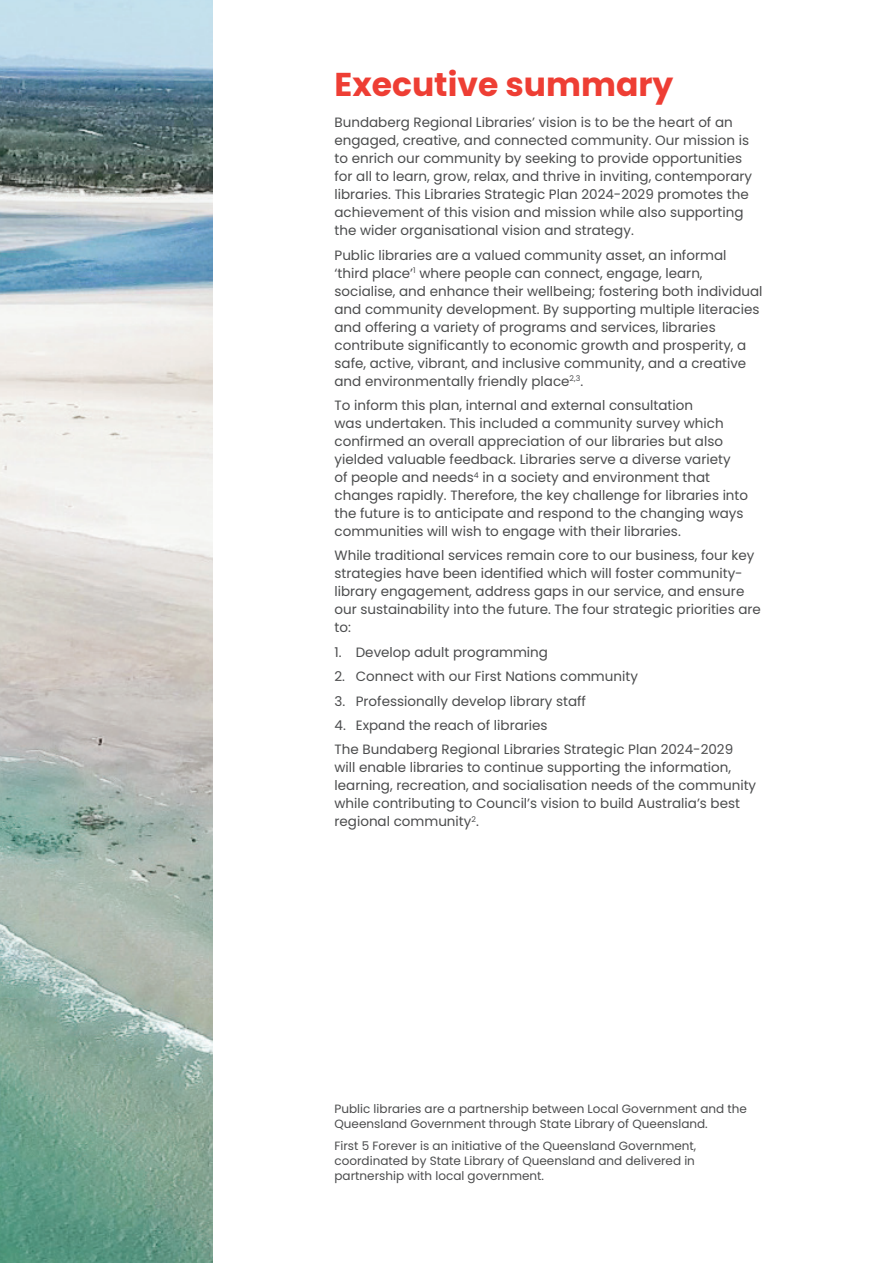
<style>
.page{position:relative;width:893px;height:1263px;background:#fff}
.page>*{position:absolute;margin:0;border:0;box-sizing:border-box;transform-origin:0 0}
.t1{font:700 33px "Poppins";color:#ee3e34}
.t2{font:13.5px/18px "Poppins";color:#4b4c4d}
.t3{font:12px/15px "Poppins";color:#4b4c4d}
</style>
<div class="page">
<img style="left:0;top:0;width:213px;height:1263px">
<h1 class="t1" style="left:334px;top:66px;width:340px">Executive summary</h1>
<p class="t2" style="left:334px;top:114px;width:419px">Bundaberg Regional Libraries’ vision is to be the heart of an engaged, creative, and connected community. Our mission is to enrich our community by seeking to provide opportunities for all to learn, grow, relax, and thrive in inviting, contemporary libraries. This Libraries Strategic Plan 2024-2029 promotes the achievement of this vision and mission while also supporting the wider organisational vision and strategy.</p>
<p class="t2" style="left:334px;top:246px;width:430px">Public libraries are a valued community asset, an informal ‘third place’<sup>1</sup> where people can connect, engage, learn, socialise, and enhance their wellbeing; fostering both individual and community development. By supporting multiple literacies and offering a variety of programs and services, libraries contribute significantly to economic growth and prosperity, a safe, active, vibrant, and inclusive community, and a creative and environmentally friendly place<sup>2,3</sup>.</p>
<p class="t2" style="left:334px;top:396px;width:415px">To inform this plan, internal and external consultation<br>was undertaken. This included a community survey which confirmed an overall appreciation of our libraries but also yielded valuable feedback. Libraries serve a diverse variety<br>of people and needs<sup>4</sup> in a society and environment that changes rapidly. Therefore, the key challenge for libraries into the future is to anticipate and respond to the changing ways communities will wish to engage with their libraries.</p>
<p class="t2" style="left:334px;top:547px;width:428px">While traditional services remain core to our business, four key strategies have been identified which will foster community&shy;library engagement, address gaps in our service, and ensure our sustainability into the future. The four strategic priorities are to:</p>
<p class="t2" style="left:334px;top:643px;width:215px">1. Develop adult programming</p>
<p class="t2" style="left:334px;top:667px;width:305px">2. Connect with our First Nations community</p>
<p class="t2" style="left:334px;top:692px;width:253px">3. Professionally develop library staff</p>
<p class="t2" style="left:334px;top:713px;width:400px;line-height:24.5px">4. Expand the reach of libraries<br>The Bundaberg Regional Libraries Strategic Plan 2024-2029</p>
<p class="t2" style="left:334px;top:759px;width:423px">will enable libraries to continue supporting the information, learning, recreation, and socialisation needs of the community while contributing to Council’s vision to build Australia’s best regional community<sup>2</sup>.</p>
<p class="t3" style="left:334px;top:1101px;width:414px">Public libraries are a partnership between Local Government and the<br>Queensland Government through State Library of Queensland.</p>
<p class="t3" style="left:334px;top:1138px;width:363px;text-align:justify">First 5 Forever is an initiative of the Queensland Government, coordinated by State Library of Queensland and delivered in partnership with local government.</p>
</div>
